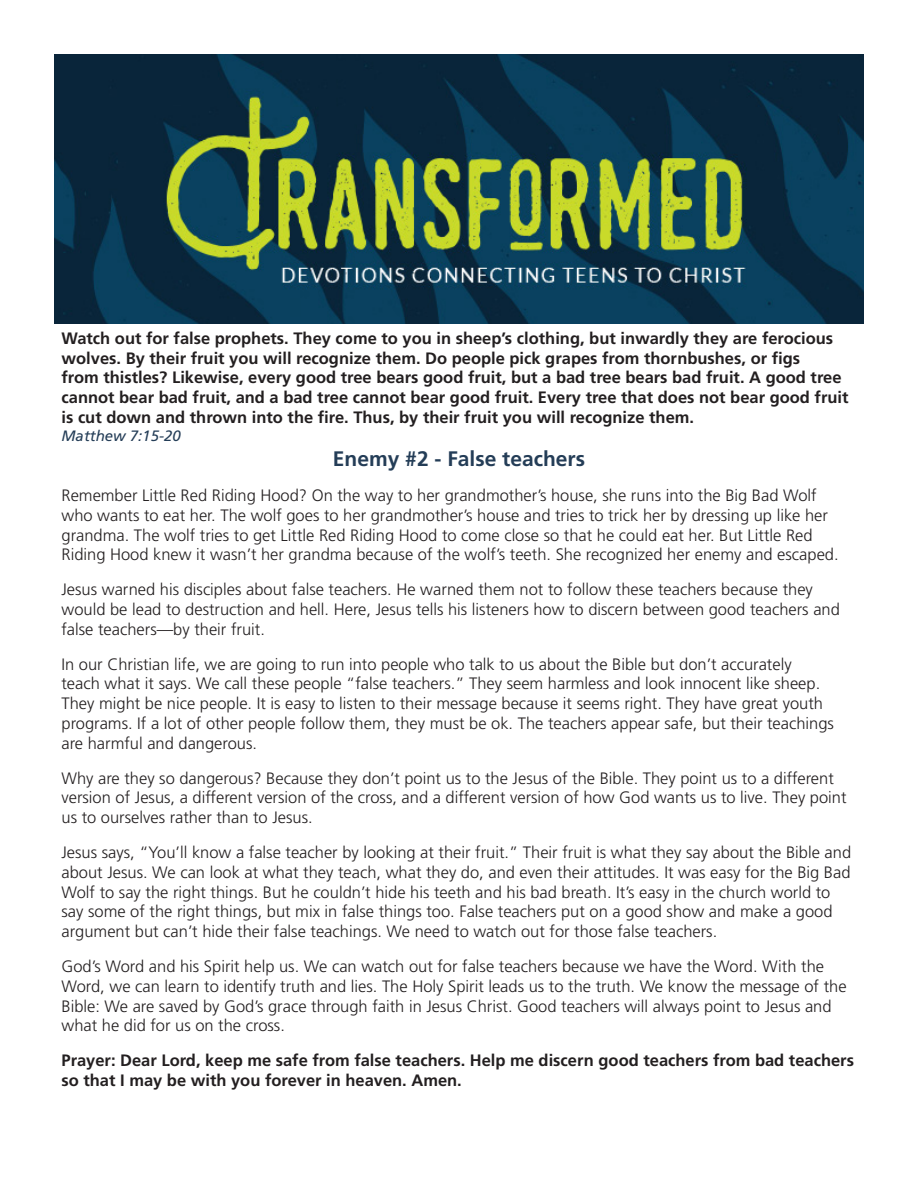
<style>
.page{position:relative;width:918px;height:1188px;background:#fff}
.page>*{position:absolute;margin:0;border:0;box-sizing:border-box;transform-origin:0 0}
.t1{font:700 21px "Frutiger LT Std";color:#243d57}
.body_copy{font:300 16.5px/19.8px "Frutiger LT Std";color:#231f20}
.Scripture_text{font:700 16.5px/19.8px "Frutiger LT Std";color:#231f20}
.body_copy-2{font:700 16.5px/19.8px "Frutiger LT Std";color:#231f20}
.Scripture_text-2{font:italic 15px "Frutiger LT Std";color:#243d57}
</style>
<div class="page">
<img style="left:54px;top:54px;width:810px;height:270px">
<p class="Scripture_text" style="left:62px;top:328px;width:789px">Watch out for false prophets. They come to you in sheep’s clothing, but inwardly they are ferocious wolves. By their fruit you will recognize them. Do people pick grapes from thornbushes, or figs<br>from thistles? Likewise, every good tree bears good fruit, but a bad tree bears bad fruit. A good tree cannot bear bad fruit, and a bad tree cannot bear good fruit. Every tree that does not bear good fruit is cut down and thrown into the fire. Thus, by their fruit you will recognize them.</p>
<p class="Scripture_text-2" style="left:62px;top:427px;width:121px">Matthew 7:15-20</p>
<p class="t1" style="left:333px;top:447px;width:254px">Enemy #2 - False teachers</p>
<p class="body_copy" style="left:62px;top:486px;width:779px">Remember Little Red Riding Hood? On the way to her grandmother’s house, she runs into the Big Bad Wolf who wants to eat her. The wolf goes to her grandmother’s house and tries to trick her by dressing up like her grandma. The wolf tries to get Little Red Riding Hood to come close so that he could eat her. But Little Red Riding Hood knew it wasn’t her grandma because of the wolf’s teeth. She recognized her enemy and escaped.</p>
<p class="body_copy" style="left:62px;top:580px;width:780px">Jesus warned his disciples about false teachers. He warned them not to follow these teachers because they would be lead to destruction and hell. Here, Jesus tells his listeners how to discern between good teachers and false teachers—by their fruit.</p>
<p class="body_copy" style="left:62px;top:654px;width:774px">In our Christian life, we are going to run into people who talk to us about the Bible but don’t accurately teach what it says. We call these people “false teachers.” They seem harmless and look innocent like sheep.<br>They might be nice people. It is easy to listen to their message because it seems right. They have great youth programs. If a lot of other people follow them, they must be ok. The teachers appear safe, but their teachings are harmful and dangerous.</p>
<p class="body_copy" style="left:62px;top:768px;width:787px">Why are they so dangerous? Because they don’t point us to the Jesus of the Bible. They point us to a different version of Jesus, a different version of the cross, and a different version of how God wants us to live. They point us to ourselves rather than to Jesus.</p>
<p class="body_copy" style="left:62px;top:843px;width:791px">Jesus says, “You’ll know a false teacher by looking at their fruit.” Their fruit is what they say about the Bible and about Jesus. We can look at what they teach, what they do, and even their attitudes. It was easy for the Big Bad Wolf to say the right things. But he couldn’t hide his teeth and his bad breath. It’s easy in the church world to say some of the right things, but mix in false things too. False teachers put on a good show and make a good argument but can’t hide their false teachings. We need to watch out for those false teachers.</p>
<p class="body_copy" style="left:62px;top:957px;width:787px">God’s Word and his Spirit help us. We can watch out for false teachers because we have the Word. With the Word, we can learn to identify truth and lies. The Holy Spirit leads us to the truth. We know the message of the Bible: We are saved by God’s grace through faith in Jesus Christ. Good teachers will always point to Jesus and what he did for us on the cross.</p>
<p class="body_copy-2" style="left:62px;top:1051px;width:794px">Prayer: Dear Lord, keep me safe from false teachers. Help me discern good teachers from bad teachers so that I may be with you forever in heaven. Amen.</p>
</div>
